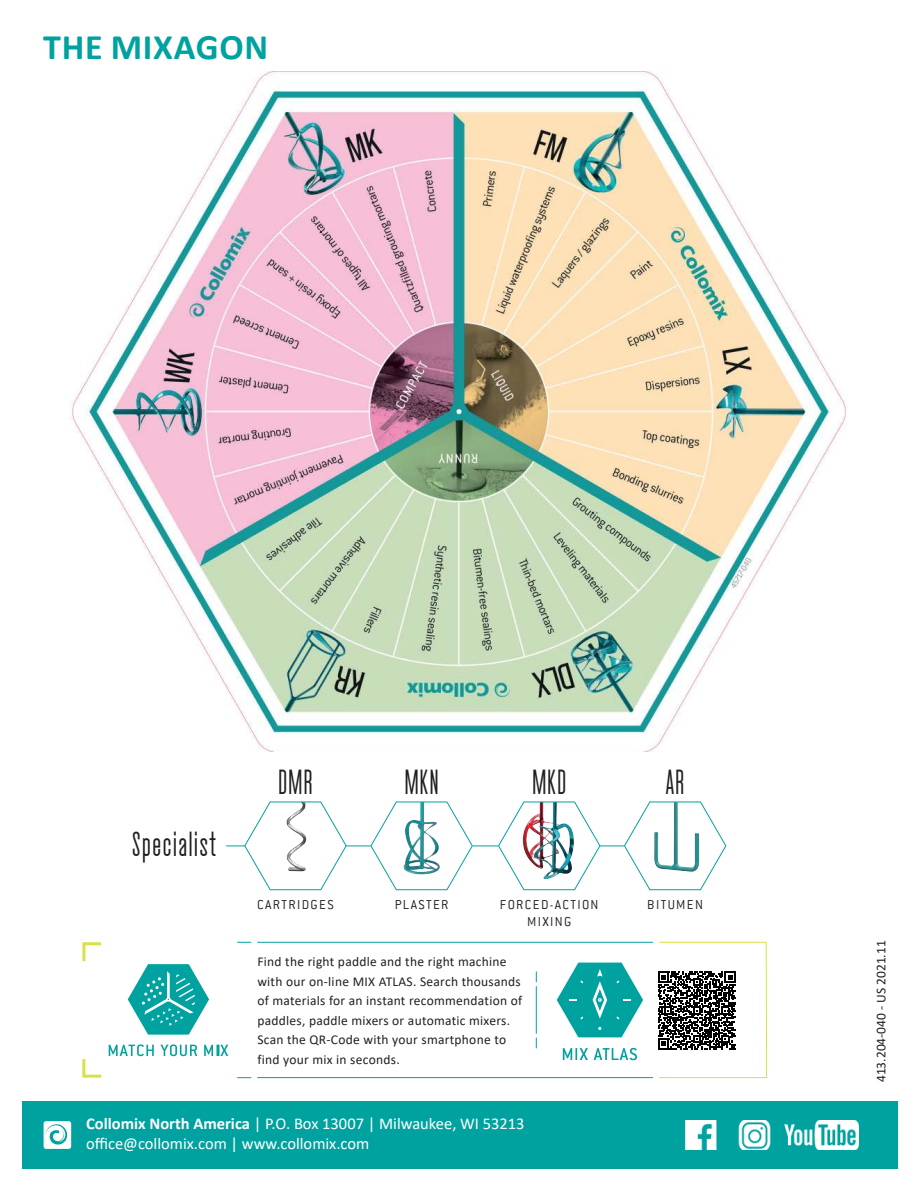
<style>
.page{position:relative;width:918px;height:1188px;background:#fff}
.page>*{position:absolute;margin:0;border:0;box-sizing:border-box;transform-origin:0 0}
.t1{font:700 36px "Calibri";letter-spacing:.02em;color:#00a2a0}
.t2{font:500 30px "Cactus";letter-spacing:.025em;color:#221f1f}
.t3{font:16.5px/19.8px "Calibri";color:#fff}
.t4{font:300 14.25px/17.4px "Conduit ITC";letter-spacing:.095em;color:#221f1f;text-align:center}
.t5{font:13.5px/19.5px "Calibri";letter-spacing:.02em;color:#221f1f}
.s1{font-weight:700}
</style>
<div class="page">
<div style="left:22px;top:1101px;width:876px;height:68px;background:#00a2a0"></div>
<img style="left:686px;top:1121px;width:173px;height:28px">
<svg style="left:44px;top:1121px;width:27px;height:28px"></svg>
<svg style="left:226px;top:801px;width:501px;height:89px"></svg>
<img style="left:70px;top:71px;width:777px;height:680px">
<svg style="left:82px;top:942px;width:19px;height:20px"></svg>
<hr style="left:257px;top:942px;width:396px;height:1px;background:#00a2a0">
<svg style="left:237px;top:942px;width:14px;height:1px"></svg>
<svg style="left:237px;top:1077px;width:14px;height:1px"></svg>
<hr style="left:257px;top:1077px;width:396px;height:1px;background:#00a2a0">
<hr style="left:536px;top:986px;width:1px;height:48px;background:#00a2a0">
<svg style="left:82px;top:1044px;width:72px;height:34px"></svg>
<svg style="left:161px;top:1044px;width:36px;height:12px"></svg>
<svg style="left:204px;top:1045px;width:24px;height:11px"></svg>
<svg style="left:128px;top:964px;width:81px;height:71px"></svg>
<svg style="left:658px;top:942px;width:109px;height:136px"></svg>
<svg style="left:563px;top:1048px;width:25px;height:12px"></svg>
<svg style="left:594px;top:1048px;width:43px;height:12px"></svg>
<svg style="left:557px;top:963px;width:86px;height:74px"></svg>
<h1 class="t1" style="left:43px;top:21px;width:226px">THE MIXAGON</h1>
<h2 class="t2" style="left:132px;top:832px;width:86px">Specialist</h2>
<h2 class="t2" style="left:278px;top:770px;width:36px">DMR</h2>
<h2 class="t2" style="left:404px;top:770px;width:36px">MKN</h2>
<h2 class="t2" style="left:532px;top:770px;width:36px">MKD</h2>
<h2 class="t2" style="left:666px;top:770px;width:21px">AR</h2>
<p class="t4" style="left:257px;top:895px;width:78px">CARTRIDGES</p>
<p class="t4" style="left:395px;top:895px;width:55px">PLASTER</p>
<p class="t4" style="left:500px;top:895px;width:100px">FORCED-ACTION<br>MIXING</p>
<p class="t4" style="left:647px;top:895px;width:57px">BITUMEN</p>
<p class="t5" style="left:257px;top:952px;width:266px">Find the right paddle and the right machine with our on-line MIX ATLAS. Search thousands of materials for an instant recommendation of paddles, paddle mixers or automatic mixers.<br>Scan the QR-Code with your smartphone to find your mix in seconds.</p>
<p class="t3" style="left:86px;top:1113px;width:440px"><span class="s1">Collomix North America</span> | P.O. Box 13007 | Milwaukee, WI 53213 office@collomix.com | www.collomix.com</p>
<p class="t5" style="left:871px;top:1082px;width:143px;rotate:-90deg">413.204-040 - US 2021.11</p>
</div>
